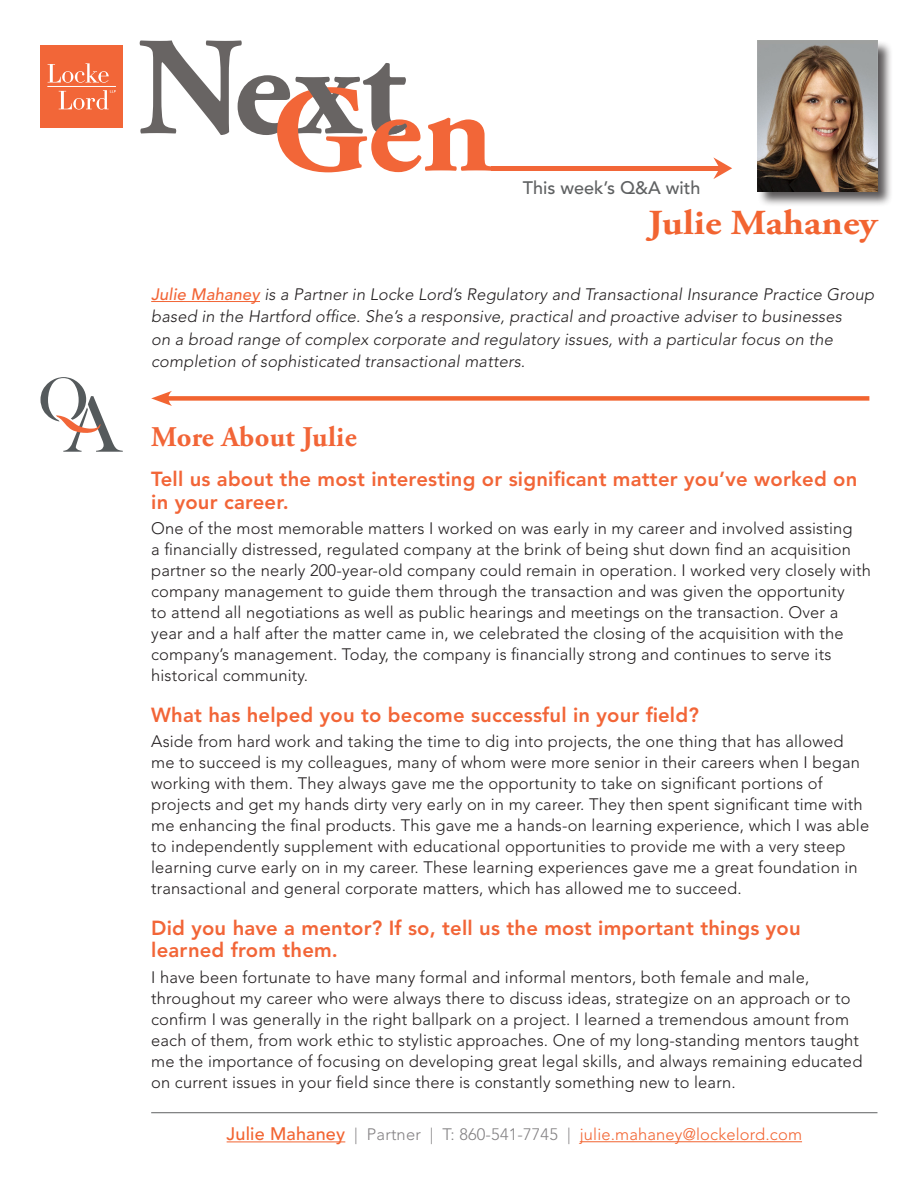
<style>
.page{position:relative;width:918px;height:1188px;background:#fff}
.page>*{position:absolute;margin:0;border:0;box-sizing:border-box;transform-origin:0 0}
.PartnerName{font:700 35.1px "Adobe Garamond Pro";color:#f26431;scale:1.11 1}
.More_About_text{font:700 28.5px "Adobe Garamond Pro";letter-spacing:.01em;color:#f26537}
.question{font:800 20.25px/22.5px "Avenir LT Std";letter-spacing:.01em;color:#f26537}
.t1{font:500 18px "Avenir LT Std";color:#5f6162}
.answers{font:300 16.5px/21px "Avenir LT Std";letter-spacing:.01em;color:#231f20}
.IntroText{font:italic 300 16.5px/22.5px "Avenir LT Std";letter-spacing:.01em;color:#231f20}
.Contact_Line{font:300 16.5px "Avenir LT Std";letter-spacing:.01em;color:#f26431}
.s1{font-weight:500;color:#f26537}
.s2{font-weight:500;font-size:18px}
.s3{color:#848284}
</style>
<div class="page">
<div style="left:40px;top:45px;width:83px;height:83px;background:#f26638"></div>
<svg style="left:48px;top:63px;width:61px;height:20px"></svg>
<svg style="left:59px;top:90px;width:57px;height:20px"></svg>
<hr style="left:47px;top:86px;width:69px;height:1px;background:#fff">
<svg style="left:713px;top:157px;width:19px;height:22px"></svg>
<svg style="left:139px;top:40px;width:353px;height:132px"></svg>
<div style="left:492px;top:166px;width:228px;height:5px;background:#f26638"></div>
<hr style="left:151px;top:1112px;width:727px;height:1px;background:#5f6162">
<hr style="left:227px;top:1141px;width:118px;height:1px;background:#f26431">
<hr style="left:580px;top:1141px;width:222px;height:1px;background:#f26431">
<hr style="left:151px;top:301px;width:109px;height:1px;background:#f26537">
<div style="left:757px;top:40px;width:136px;height:167px;background:#231f20;opacity:.75"></div>
<img style="left:757px;top:40px;width:121px;height:152px">
<svg style="left:40px;top:377px;width:83px;height:75px"></svg>
<div style="left:164px;top:396px;width:705px;height:5px;background:#f26431"></div>
<svg style="left:151px;top:391px;width:21px;height:15px"></svg>
<p class="t1" style="left:523px;top:178px;width:179px">This week’s Q&amp;A with</p>
<p class="PartnerName" style="left:648px;top:202px;width:208px">Julie Mahaney</p>
<p class="IntroText" style="left:151px;top:283px;width:725px"><span class="s1">Julie Mahaney</span> is a Partner in Locke Lord’s Regulatory and Transactional Insurance Practice Group based in the Hartford office. She’s a responsive, practical and proactive adviser to businesses<br>on a broad range of complex corporate and regulatory issues, with a particular focus on the completion of sophisticated transactional matters.</p>
<p class="More_About_text" style="left:151px;top:420px;width:207px">More About Julie</p>
<p class="question" style="left:151px;top:468px;width:708px">Tell us about the most interesting or significant matter you’ve worked on in your career.</p>
<p class="answers" style="left:151px;top:518px;width:721px">One of the most memorable matters I worked on was early in my career and involved assisting<br>a financially distressed, regulated company at the brink of being shut down find an acquisition partner so the nearly 200-year-old company could remain in operation. I worked very closely with company management to guide them through the transaction and was given the opportunity<br>to attend all negotiations as well as public hearings and meetings on the transaction. Over a year and a half after the matter came in, we celebrated the closing of the acquisition with the company’s management. Today, the company is financially strong and continues to serve its historical community.</p>
<p class="question" style="left:151px;top:704px;width:549px">What has helped you to become successful in your field?</p>
<p class="answers" style="left:151px;top:731px;width:720px">Aside from hard work and taking the time to dig into projects, the one thing that has allowed me to succeed is my colleagues, many of whom were more senior in their careers when I began working with them. They always gave me the opportunity to take on significant portions of projects and get my hands dirty very early on in my career. They then spent significant time with me enhancing the final products. This gave me a hands-on learning experience, which I was able to independently supplement with educational opportunities to provide me with a very steep learning curve early on in my career. These learning experiences gave me a great foundation in transactional and general corporate matters, which has allowed me to succeed.</p>
<p class="question" style="left:151px;top:917px;width:651px">Did you have a mentor? If so, tell us the most important things you learned from them.</p>
<p class="answers" style="left:151px;top:967px;width:713px">I have been fortunate to have many formal and informal mentors, both female and male, throughout my career who were always there to discuss ideas, strategize on an approach or to confirm I was generally in the right ballpark on a project. I learned a tremendous amount from each of them, from work ethic to stylistic approaches. One of my long-standing mentors taught me the importance of focusing on developing great legal skills, and always remaining educated on current issues in your field since there is constantly something new to learn.</p>
<p class="Contact_Line" style="left:227px;top:1125px;width:577px"><span class="s2">Julie Mahaney</span> <span class="s3">| Partner | T: 860-541-7745 |</span> julie.mahaney@lockelord.com</p>
</div>
